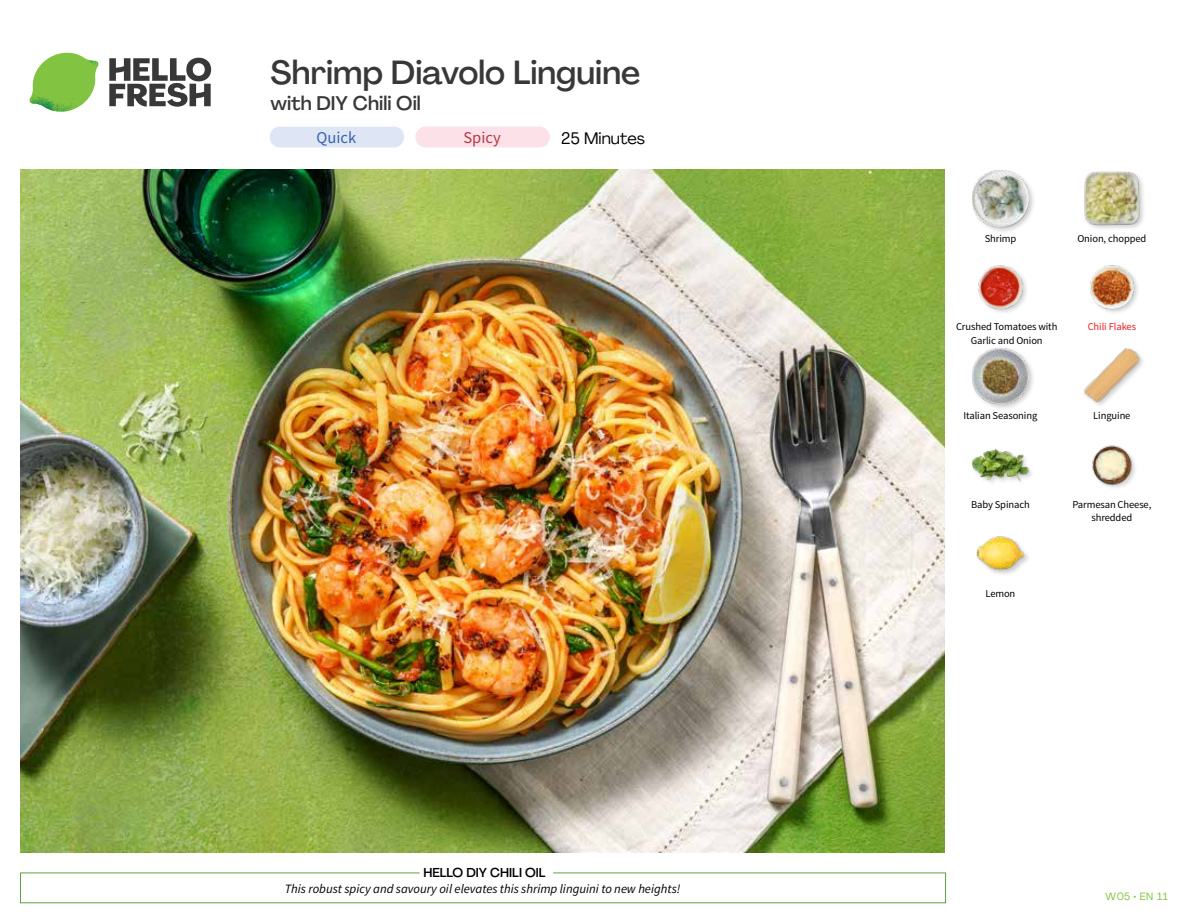
<style>
.page{position:relative;width:1188px;height:918px;background:#fff}
.page>*{position:absolute;margin:0;border:0;box-sizing:border-box;transform-origin:0 0}
.t1{font:500 33px "Agrandir";color:#383839}
.t2{font:500 19.5px "Agrandir";color:#383839}
.t3{font:16.5px "Agrandir";color:#000}
.t4{font:16.5px "Source Sans Pro";color:#3763af}
.t5{font:16.5px "Source Sans Pro";color:#b33841}
.t6{font:italic 12.75px "Source Sans Pro";color:#000}
.t7{font:500 12.75px "Agrandir";color:#000}
.t8{font:10.5px/13.5px "Source Sans Pro";letter-spacing:-.01em;color:#000;text-align:center}
.t9{font:10.5px "Source Sans Pro";letter-spacing:-.01em;color:#ed1d24}
.t10{font:10.5px "Agrandir";letter-spacing:.05em;color:#82c341}
</style>
<div class="page">
<div style="left:270px;top:127px;width:134px;height:20px;background:#dee5f4;border-radius:10px"></div>
<div style="left:415px;top:127px;width:135px;height:20px;background:#fce1e9;border-radius:10px"></div>
<svg style="left:109px;top:57px;width:102px;height:50px"></svg>
<svg style="left:34px;top:53px;width:62px;height:40px"></svg>
<img style="left:67px;top:53px;width:32px;height:26px">
<img style="left:33px;top:75px;width:59px;height:11px">
<img style="left:29px;top:79px;width:61px;height:33px">
<img style="left:65px;top:86px;width:27px;height:25px">
<div style="left:20px;top:873px;width:926px;height:30px;border:1px solid #609f43"></div>
<div style="left:420px;top:865px;width:133px;height:15px;background:#fff"></div>
<img style="left:21px;top:170px;width:924px;height:682px">
<div style="left:975px;top:536px;width:56px;height:41px;background:#000;opacity:.2"></div>
<img style="left:975px;top:536px;width:51px;height:41px">
<img style="left:1092px;top:445px;width:43px;height:43px">
<div style="left:971px;top:448px;width:64px;height:40px;background:#000;opacity:.2"></div>
<img style="left:972px;top:448px;width:57px;height:40px">
<img style="left:1083px;top:348px;width:58px;height:57px">
<div style="left:971px;top:346px;width:64px;height:66px;background:#000;opacity:.2"></div>
<img style="left:972px;top:347px;width:57px;height:58px">
<img style="left:1090px;top:265px;width:48px;height:48px">
<img style="left:978px;top:265px;width:49px;height:48px">
<div style="left:1083px;top:171px;width:63px;height:60px;background:#000;opacity:.2"></div>
<img style="left:1083px;top:171px;width:58px;height:56px">
<div style="left:971px;top:169px;width:65px;height:65px;background:#000;opacity:.2"></div>
<img style="left:972px;top:170px;width:57px;height:57px">
<h1 class="t1" style="left:271px;top:52px;width:371px">Shrimp Diavolo Linguine</h1>
<h2 class="t2" style="left:271px;top:91px;width:152px">with DIY Chili Oil</h2>
<h3 class="t5" style="left:463px;top:128px;width:39px">Spicy</h3>
<h3 class="t4" style="left:317px;top:128px;width:41px">Quick</h3>
<h3 class="t3" style="left:561px;top:128px;width:86px">25 Minutes</h3>
<p class="t7" style="left:423px;top:864px;width:124px">HELLO DIY CHILI OIL</p>
<p class="t6" style="left:285px;top:881px;width:397px">This robust spicy and savoury oil elevates this shrimp linguini to new heights!</p>
<p class="t8" style="left:985px;top:232px;width:33px">Shrimp</p>
<p class="t8" style="left:1077px;top:232px;width:70px">Onion, chopped</p>
<p class="t8" style="left:956px;top:320px;width:103px">Crushed Tomatoes with</p>
<p class="t9" style="left:1088px;top:320px;width:50px">Chili Flakes</p>
<p class="t8" style="left:971px;top:334px;width:73px">Garlic and Onion</p>
<p class="t8" style="left:964px;top:409px;width:75px">Italian Seasoning</p>
<p class="t8" style="left:1093px;top:409px;width:39px">Linguine</p>
<p class="t8" style="left:971px;top:498px;width:60px">Baby Spinach</p>
<p class="t8" style="left:985px;top:587px;width:31px">Lemon</p>
<p class="t8" style="left:1072px;top:498px;width:80px">Parmesan Cheese, shredded</p>
<p class="t10" style="left:1106px;top:890px;width:64px">W05 • EN 11</p>
</div>
